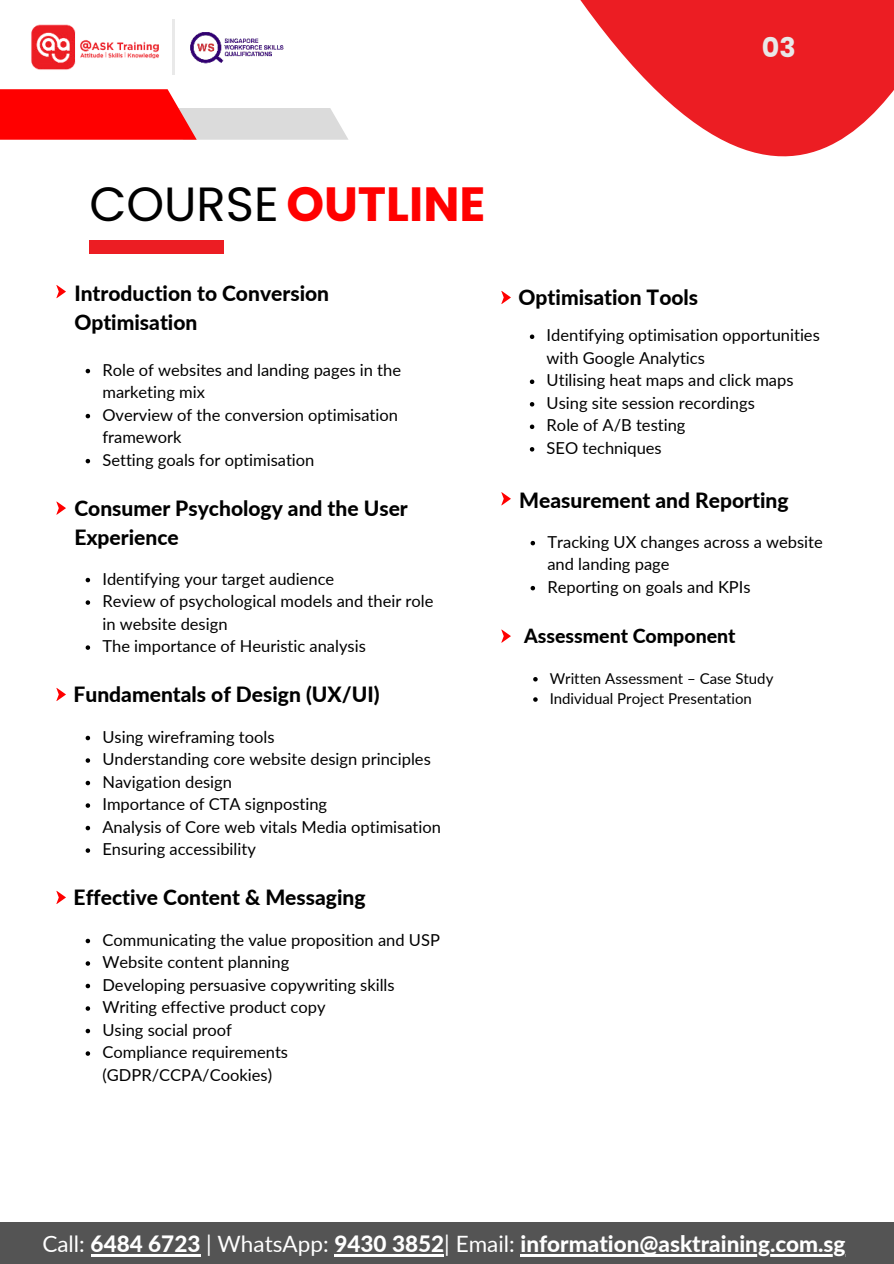
<style>
.page{position:relative;width:894px;height:1264px;background:#fff}
.page>*{position:absolute;margin:0;border:0;box-sizing:border-box;transform-origin:0 0}
.t1{font:700 48px "Poppins";color:#f00}
.t2{font:700 27px "Poppins";color:#e8e8e8}
.t3{font:800 22.5px "Lato";color:#fff}
.t4{font:800 21px/29.2px "Lato";color:#000}
.t5{font:800 19.5px "Lato";color:#000}
.t6{font:16.5px/22.5px "Lato";color:#000}
.t7{font:15px/20.2px "Lato";color:#000}
.s1{font-weight:400;color:#000}
.s2{font-weight:400}
</style>
<div class="page">
<img style="left:172px;top:19px;width:112px;height:56px">
<img style="left:31px;top:24px;width:128px;height:46px">
<hr style="left:173px;top:19px;width:2px;height:56px;background:#e9e9e9">
<svg style="left:580px;top:0;width:313px;height:157px;fill:#ec1d23"></svg>
<svg style="left:0;top:89px;width:348px;height:51px"></svg>
<div style="left:89px;top:240px;width:135px;height:13px;background:#ec1d23"></div>
<svg style="left:533px;top:677px;width:4px;height:4px"></svg>
<svg style="left:533px;top:697px;width:4px;height:4px"></svg>
<svg style="left:501px;top:629px;width:9px;height:13px"></svg>
<div style="left:0;top:1222px;width:893px;height:41px;background:#545454"></div>
<hr style="left:91px;top:1254px;width:109px;height:2px;background:#fff">
<hr style="left:334px;top:1254px;width:110px;height:2px;background:#fff">
<hr style="left:520px;top:1254px;width:325px;height:2px;background:#fff">
<svg style="left:86px;top:369px;width:4px;height:4px"></svg>
<svg style="left:86px;top:414px;width:4px;height:4px"></svg>
<svg style="left:86px;top:459px;width:4px;height:4px"></svg>
<svg style="left:56px;top:285px;width:9px;height:13px"></svg>
<svg style="left:86px;top:735px;width:4px;height:5px"></svg>
<svg style="left:86px;top:758px;width:4px;height:4px"></svg>
<svg style="left:86px;top:780px;width:4px;height:5px"></svg>
<svg style="left:86px;top:803px;width:4px;height:4px"></svg>
<svg style="left:86px;top:825px;width:4px;height:5px"></svg>
<svg style="left:86px;top:848px;width:4px;height:4px"></svg>
<svg style="left:56px;top:688px;width:9px;height:13px"></svg>
<svg style="left:86px;top:578px;width:4px;height:4px"></svg>
<svg style="left:86px;top:600px;width:4px;height:5px"></svg>
<svg style="left:86px;top:645px;width:4px;height:5px"></svg>
<svg style="left:56px;top:501px;width:9px;height:14px"></svg>
<svg style="left:86px;top:938px;width:4px;height:5px"></svg>
<svg style="left:86px;top:961px;width:4px;height:4px"></svg>
<svg style="left:86px;top:983px;width:4px;height:5px"></svg>
<svg style="left:86px;top:1006px;width:4px;height:4px"></svg>
<svg style="left:86px;top:1028px;width:4px;height:5px"></svg>
<svg style="left:86px;top:1051px;width:4px;height:4px"></svg>
<svg style="left:56px;top:890px;width:9px;height:14px"></svg>
<svg style="left:529px;top:334px;width:5px;height:5px"></svg>
<svg style="left:529px;top:379px;width:5px;height:5px"></svg>
<svg style="left:529px;top:402px;width:5px;height:4px"></svg>
<svg style="left:529px;top:424px;width:5px;height:5px"></svg>
<svg style="left:529px;top:447px;width:5px;height:4px"></svg>
<svg style="left:501px;top:291px;width:9px;height:13px"></svg>
<svg style="left:530px;top:541px;width:5px;height:4px"></svg>
<svg style="left:530px;top:586px;width:5px;height:4px"></svg>
<svg style="left:501px;top:492px;width:9px;height:13px"></svg>
<h2 class="t2" style="left:761px;top:32px;width:35px">03</h2>
<h1 class="t1" style="left:89px;top:176px;width:397px"><span class="s1">COURSE</span> OUTLINE</h1>
<p class="t4" style="left:74px;top:277px;width:256px">Introduction to Conversion<br>Optimisation</p>
<p class="t6" style="left:102px;top:357px;width:300px">Role of websites and landing pages in the marketing mix<br>Overview of the conversion optimisation framework<br>Setting goals for optimisation</p>
<p class="t4" style="left:74px;top:493px;width:335px">Consumer Psychology and the User<br>Experience</p>
<p class="t6" style="left:102px;top:566px;width:332px">Identifying your target audience<br>Review of psychological models and their role in website design<br>The importance of Heuristic analysis</p>
<p class="t4" style="left:74px;top:679px;width:307px">Fundamentals of Design (UX/UI)</p>
<p class="t6" style="left:102px;top:724px;width:340px">Using wireframing tools<br>Understanding core website design principles<br>Navigation design<br>Importance of CTA signposting<br>Analysis of Core web vitals Media optimisation<br>Ensuring accessibility</p>
<p class="t4" style="left:74px;top:882px;width:293px">Effective Content &amp; Messaging</p>
<p class="t6" style="left:102px;top:927px;width:339px">Communicating the value proposition and USP<br>Website content planning<br>Developing persuasive copywriting skills<br>Writing effective product copy<br>Using social proof<br>Compliance requirements (GDPR/CCPA/Cookies)</p>
<p class="t4" style="left:518px;top:282px;width:181px">Optimisation Tools</p>
<p class="t6" style="left:546px;top:323px;width:274px">Identifying optimisation opportunities with Google Analytics<br>Utilising heat maps and click maps<br>Using site session recordings<br>Role of A/B testing<br>SEO techniques</p>
<p class="t4" style="left:519px;top:484px;width:271px">Measurement and Reporting</p>
<p class="t6" style="left:547px;top:529px;width:277px">Tracking UX changes across a website and landing page<br>Reporting on goals and KPIs</p>
<p class="t5" style="left:524px;top:621px;width:213px">Assessment Component</p>
<p class="t7" style="left:549px;top:667px;width:225px">Written Assessment – Case Study<br>Individual Project Presentation</p>
<h3 class="t3" style="left:42px;top:1227px;width:804px"><span class="s2">Call:</span> 6484 6723 <span class="s2">| WhatsApp:</span> 9430 3852<span class="s2">| Email:</span> information@asktraining.com.sg</h3>
</div>
